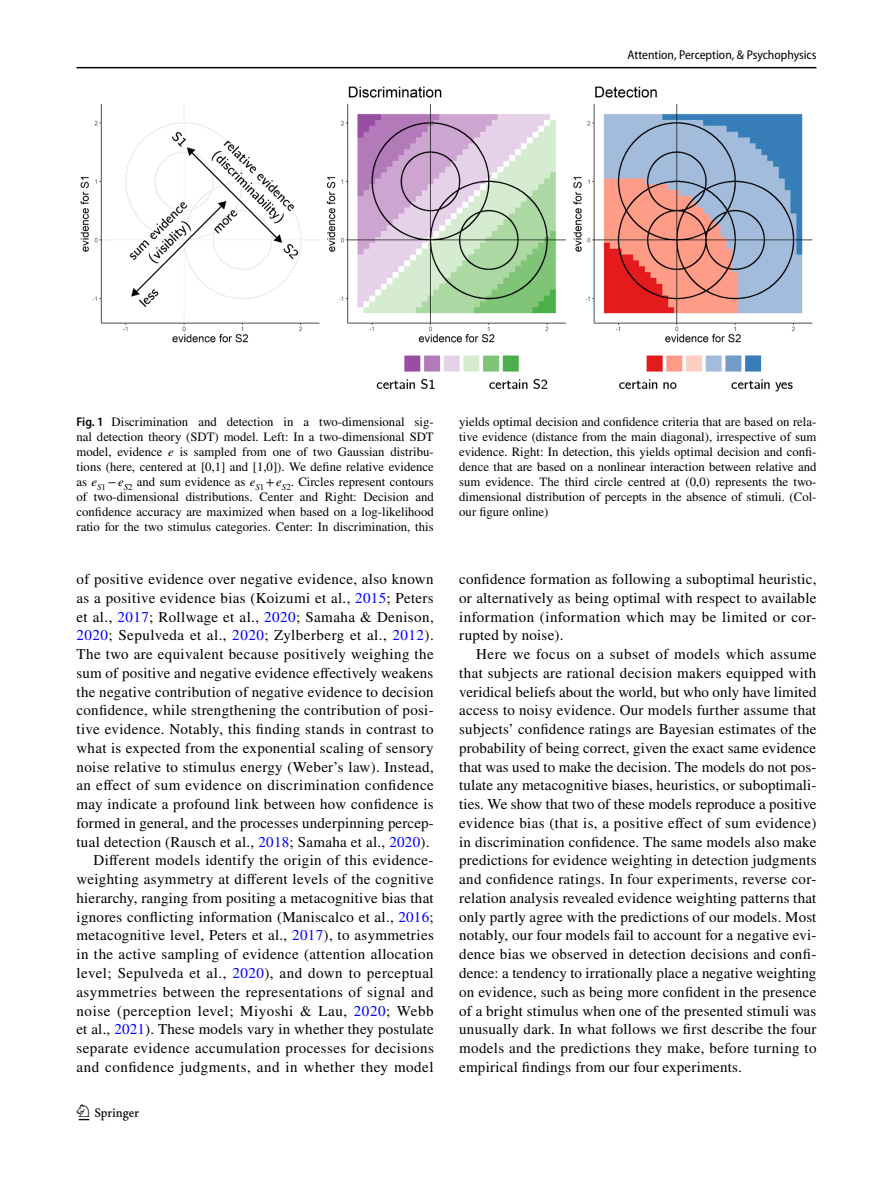
<style>
.page{position:relative;width:893px;height:1187px;background:#fff}
.page>*{position:absolute;margin:0;border:0;box-sizing:border-box;transform-origin:0 0}
.t1{font:22.5px "Springnew Regular 2";color:#000}
.t2{font:15px/18.8px "STIX";letter-spacing:.02em;color:#000;text-align:justify}
.t3{font:12.75px/15px "STIX";color:#000;text-align:justify}
.t4{font:semi-condensed 12.75px "Myriad Pro";color:#000}
.s1{font-family:"Myriad Pro";font-weight:600;font-stretch:semi-condensed}
.s2{font-style:italic}
.s3{color:#00f}
</style>
<div class="page">
<hr style="left:77px;top:67px;width:739px;height:1px;background:#000">
<img style="left:81px;top:87px;width:731px;height:304px">
<p class="t4" style="left:627px;top:48px;width:191px">Attention, Perception, &amp; Psychophysics</p>
<p class="t3" style="left:77px;top:415px;width:359px"><span class="s1">Fig. 1</span> Discrimination and detection in a two-dimensional sig&shy;nal detection theory (SDT) model. Left: In a two-dimensional SDT model, evidence <span class="s2">e</span> is sampled from one of two Gaussian distribu&shy;tions (here, centered at [0,1] and [1,0]). We define relative evidence as <span class="s2">e</span><sub>S</sub><sub>1</sub> −<span class="s2">e</span><sub>S</sub><sub>2</sub> and sum evidence as <span class="s2">e</span><sub>S</sub><sub>1</sub> +<span class="s2">e</span><sub>S</sub><sub>2</sub>. Circles represent contours of two-dimensional distributions. Center and Right: Decision and confidence accuracy are maximized when based on a log-likelihood ratio for the two stimulus categories. Center: In discrimination, this</p>
<p class="t3" style="left:459px;top:415px;width:359px">yields optimal decision and confidence criteria that are based on rela&shy;tive evidence (distance from the main diagonal), irrespective of sum evidence. Right: In detection, this yields optimal decision and confi&shy;dence that are based on a nonlinear interaction between relative and sum evidence. The third circle centred at (0,0) represents the two&shy;dimensional distribution of percepts in the absence of stimuli. (Col&shy;our figure online)</p>
<p class="t2" style="left:77px;top:570px;width:359px;text-align:right">of positive evidence over negative evidence, also known as a positive evidence bias (Koizumi et al., <span class="s3">2015</span>; Peters et al., <span class="s3">2017</span>; Rollwage et al., <span class="s3">2020</span>; Samaha &amp; Denison, <span class="s3">2020</span>; Sepulveda et al., <span class="s3">2020</span>; Zylberberg et al., <span class="s3">2012</span>).<br>The two are equivalent because positively weighing the sum of positive and negative evidence effectively weakens the negative contribution of negative evidence to decision confidence, while strengthening the contribution of posi&shy;tive evidence. Notably, this finding stands in contrast to what is expected from the exponential scaling of sensory noise relative to stimulus energy (Weber’s law). Instead, an effect of sum evidence on discrimination confidence may indicate a profound link between how confidence is formed in general, and the processes underpinning percep&shy;tual detection (Rausch et al., <span class="s3">2018</span>; Samaha et al., <span class="s3">2020</span>).<br>Different models identify the origin of this evidence&shy;weighting asymmetry at different levels of the cognitive hierarchy, ranging from positing a metacognitive bias that ignores conflicting information (Maniscalco et al., <span class="s3">2016</span>; metacognitive level, Peters et al., <span class="s3">2017</span>), to asymmetries in the active sampling of evidence (attention allocation level; Sepulveda et al., <span class="s3">2020</span>), and down to perceptual asymmetries between the representations of signal and noise (perception level; Miyoshi &amp; Lau, <span class="s3">2020</span>; Webb et al., <span class="s3">2021</span>). These models vary in whether they postulate separate evidence accumulation processes for decisions and confidence judgments, and in whether they model</p>
<p class="t2" style="left:459px;top:570px;width:359px">confidence formation as following a suboptimal heuristic, or alternatively as being optimal with respect to available information (information which may be limited or cor&shy;rupted by noise).</p>
<p class="t2" style="left:459px;top:645px;width:359px;text-indent:17px">Here we focus on a subset of models which assume that subjects are rational decision makers equipped with veridical beliefs about the world, but who only have limited access to noisy evidence. Our models further assume that subjects’ confidence ratings are Bayesian estimates of the probability of being correct, given the exact same evidence that was used to make the decision. The models do not pos&shy;tulate any metacognitive biases, heuristics, or suboptimali&shy;ties. We show that two of these models reproduce a positive evidence bias (that is, a positive effect of sum evidence) in discrimination confidence. The same models also make predictions for evidence weighting in detection judgments and confidence ratings. In four experiments, reverse cor&shy;relation analysis revealed evidence weighting patterns that only partly agree with the predictions of our models. Most notably, our four models fail to account for a negative evi&shy;dence bias we observed in detection decisions and confi&shy;dence: a tendency to irrationally place a negative weighting on evidence, such as being more confident in the presence of a bright stimulus when one of the presented stimuli was unusually dark. In what follows we first describe the four models and the predictions they make, before turning to empirical findings from our four experiments.</p>
<h1 class="t1" style="left:79px;top:1104px;width:62px">1 3</h1>
</div>
